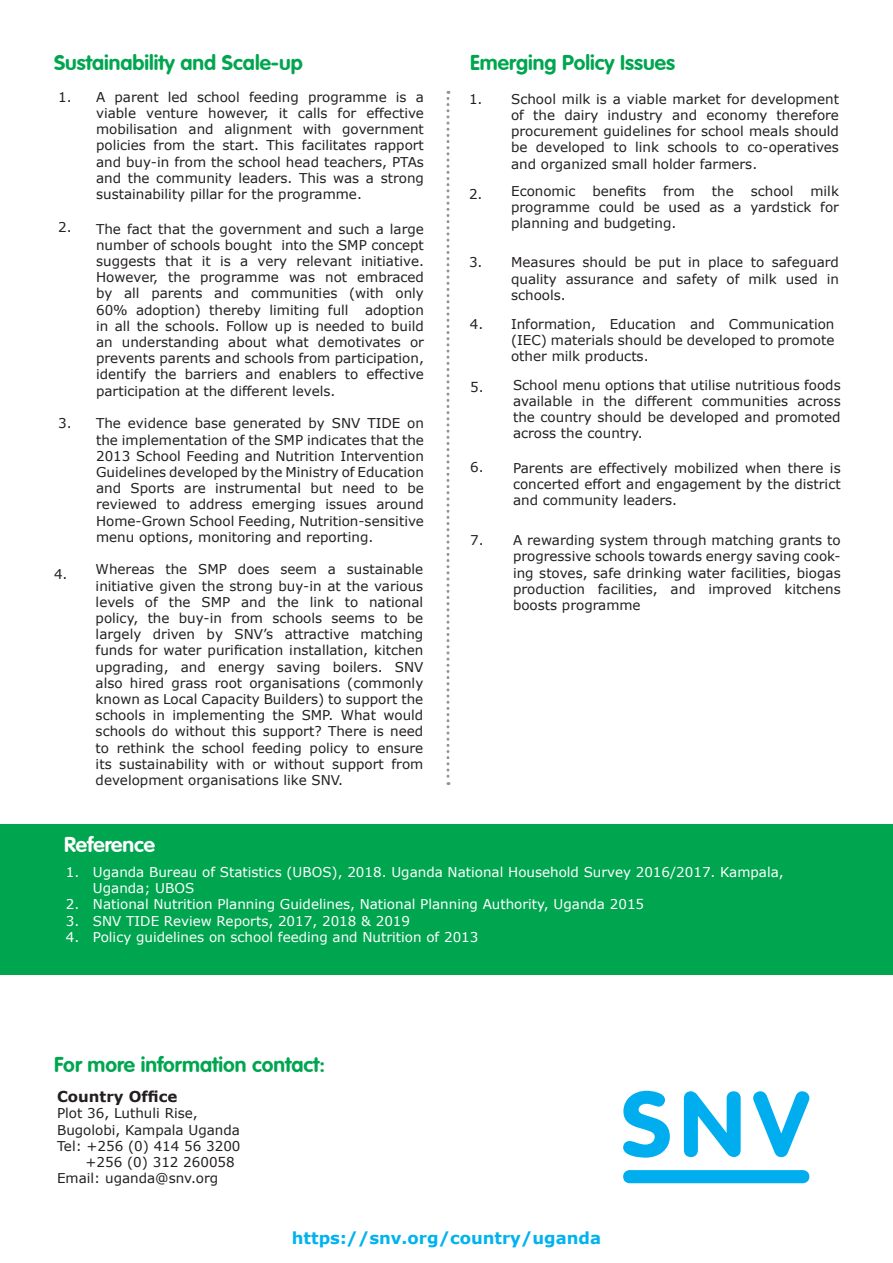
<style>
.page{position:relative;width:893px;height:1263px;background:#fff}
.page>*{position:absolute;margin:0;border:0;box-sizing:border-box;transform-origin:0 0}
.t1{font:700 21px "VAG Rounded";color:#00a54f}
.t2{font:700 21px "VAG Rounded";color:#fff}
.t3{font:700 16.5px "Verdana";color:#00b3ef}
.t4{font:700 15px "Verdana";color:#231f20}
.t5{font:13.5px/16.2px "Verdana";color:#231f20;text-align:justify}
.t6{font:13.5px/16.2px "Verdana";color:#fff}
.s1{color:#00a54f}
</style>
<div class="page">
<div style="left:0;top:825px;width:893px;height:150px;background:#00a54f"></div>
<svg style="left:623px;top:1091px;width:47px;height:66px"></svg>
<svg style="left:684px;top:1091px;width:57px;height:66px"></svg>
<svg style="left:753px;top:1091px;width:56px;height:66px"></svg>
<div style="left:623px;top:1170px;width:186px;height:13px;background:#00aeef;border-radius:6px"></div>
<svg style="left:446px;top:91px;width:3px;height:694px"></svg>
<p class="t1" style="left:54px;top:50px;width:250px">Sustainability and Scale-up</p>
<p class="t5" style="left:58px;top:88px;width:15px">1.</p>
<p class="t5" style="left:96px;top:88px;width:329px">A parent led school feeding programme is a viable venture however, it calls for effective mobilisation and alignment with government policies from the start. This facilitates rapport and buy-in from the school head teachers, PTAs and the community leaders. This was a strong sustainability pillar for the programme.</p>
<p class="t5" style="left:58px;top:219px;width:15px">2.</p>
<p class="t5" style="left:96px;top:220px;width:329px">The fact that the government and such a large number of schools bought into the SMP concept suggests that it is a very relevant initiative.<br>However, the programme was not embraced by all parents and communities (with only 60% adoption) thereby limiting full adoption in all the schools. Follow up is needed to build an understanding about what demotivates or prevents parents and schools from participation, identify the barriers and enablers to effective participation at the different levels.</p>
<p class="t5" style="left:58px;top:415px;width:15px">3.</p>
<p class="t5" style="left:96px;top:415px;width:329px">The evidence base generated by SNV TIDE on the implementation of the SMP indicates that the 2013 School Feeding and Nutrition Intervention Guidelines developed by the Ministry of Education and Sports are instrumental but need to be reviewed to address emerging issues around Home-Grown School Feeding, Nutrition-sensitive menu options, monitoring and reporting.</p>
<p class="t5" style="left:54px;top:565px;width:15px">4.</p>
<p class="t5" style="left:96px;top:561px;width:329px">Whereas the SMP does seem a sustainable initiative given the strong buy-in at the various levels of the SMP and the link to national policy, the buy-in from schools seems to be largely driven by SNV’s attractive matching funds for water purification installation, kitchen upgrading, and energy saving boilers. SNV also hired grass root organisations (commonly known as Local Capacity Builders) to support the schools in implementing the SMP. What would schools do without this support? There is need to rethink the school feeding policy to ensure its sustainability with or without support from development organisations like SNV.</p>
<p class="t2" style="left:64px;top:832px;width:101px">Reference<span class="s1">s</span></p>
<p class="t1" style="left:470px;top:50px;width:206px">Emerging Policy Issues</p>
<p class="t5" style="left:469px;top:90px;width:15px">1.</p>
<p class="t5" style="left:469px;top:186px;width:15px">2.</p>
<p class="t5" style="left:469px;top:254px;width:15px">3.</p>
<p class="t5" style="left:470px;top:315px;width:15px">4.</p>
<p class="t5" style="left:470px;top:379px;width:15px">5.</p>
<p class="t5" style="left:470px;top:459px;width:15px">6.</p>
<p class="t5" style="left:470px;top:531px;width:15px">7.</p>
<p class="t5" style="left:511px;top:90px;width:329px">School milk is a viable market for development of the dairy industry and economy therefore procurement guidelines for school meals should be developed to link schools to co-operatives and organized small holder farmers.</p>
<p class="t5" style="left:511px;top:182px;width:66px">Economic</p>
<p class="t5" style="left:592px;top:182px;width:55px">benefits</p>
<p class="t5" style="left:663px;top:182px;width:33px">from</p>
<p class="t5" style="left:712px;top:182px;width:23px">the</p>
<p class="t5" style="left:751px;top:182px;width:44px">school</p>
<p class="t5" style="left:511px;top:182px;width:329px;text-indent:299px">milk programme could be used as a yardstick for planning and budgeting.</p>
<p class="t5" style="left:511px;top:254px;width:329px">Measures should be put in place to safeguard quality assurance and safety of milk used in schools.</p>
<p class="t5" style="left:511px;top:315px;width:325px">Information, Education and Communication (IEC) materials should be developed to promote other milk products.</p>
<p class="t5" style="left:513px;top:376px;width:329px">School menu options that utilise nutritious foods available in the different communities across the country should be developed and promoted across the country.</p>
<p class="t5" style="left:513px;top:459px;width:329px">Parents are effectively mobilized when there is concerted effort and engagement by the district and community leaders.</p>
<p class="t5" style="left:513px;top:532px;width:329px">A rewarding system through matching grants to progressive schools towards energy saving cook&shy;ing stoves, safe drinking water facilities, biogas production facilities, and improved kitchens boosts programme</p>
<p class="t6" style="left:93px;top:863px;width:692px;text-indent:-27px">1. Uganda Bureau of Statistics (UBOS), 2018. Uganda National Household Survey 2016/2017. Kampala,<br>Uganda; UBOS</p>
<p class="t6" style="left:66px;top:896px;width:580px">2. National Nutrition Planning Guidelines, National Planning Authority, Uganda 2015</p>
<p class="t6" style="left:66px;top:912px;width:346px">3. SNV TIDE Review Reports, 2017, 2018 &amp; 2019</p>
<p class="t6" style="left:66px;top:928px;width:414px">4. Policy guidelines on school feeding and Nutrition of 2013</p>
<p class="t1" style="left:54px;top:1052px;width:273px">For more information contact:</p>
<p class="t4" style="left:57px;top:1087px;width:122px">Country Office</p>
<p class="t5" style="left:57px;top:1105px;width:142px">Plot 36, Luthuli Rise,</p>
<p class="t5" style="left:57px;top:1121px;width:184px">Bugolobi, Kampala Uganda</p>
<p class="t5" style="left:57px;top:1137px;width:185px">Tel: +256 (0) 414 56 3200</p>
<p class="t5" style="left:86px;top:1153px;width:151px">+256 (0) 312 260058</p>
<p class="t5" style="left:57px;top:1170px;width:163px">Email: uganda@snv.org</p>
<p class="t3" style="left:292px;top:1227px;width:311px">https://snv.org/country/uganda</p>
</div>
